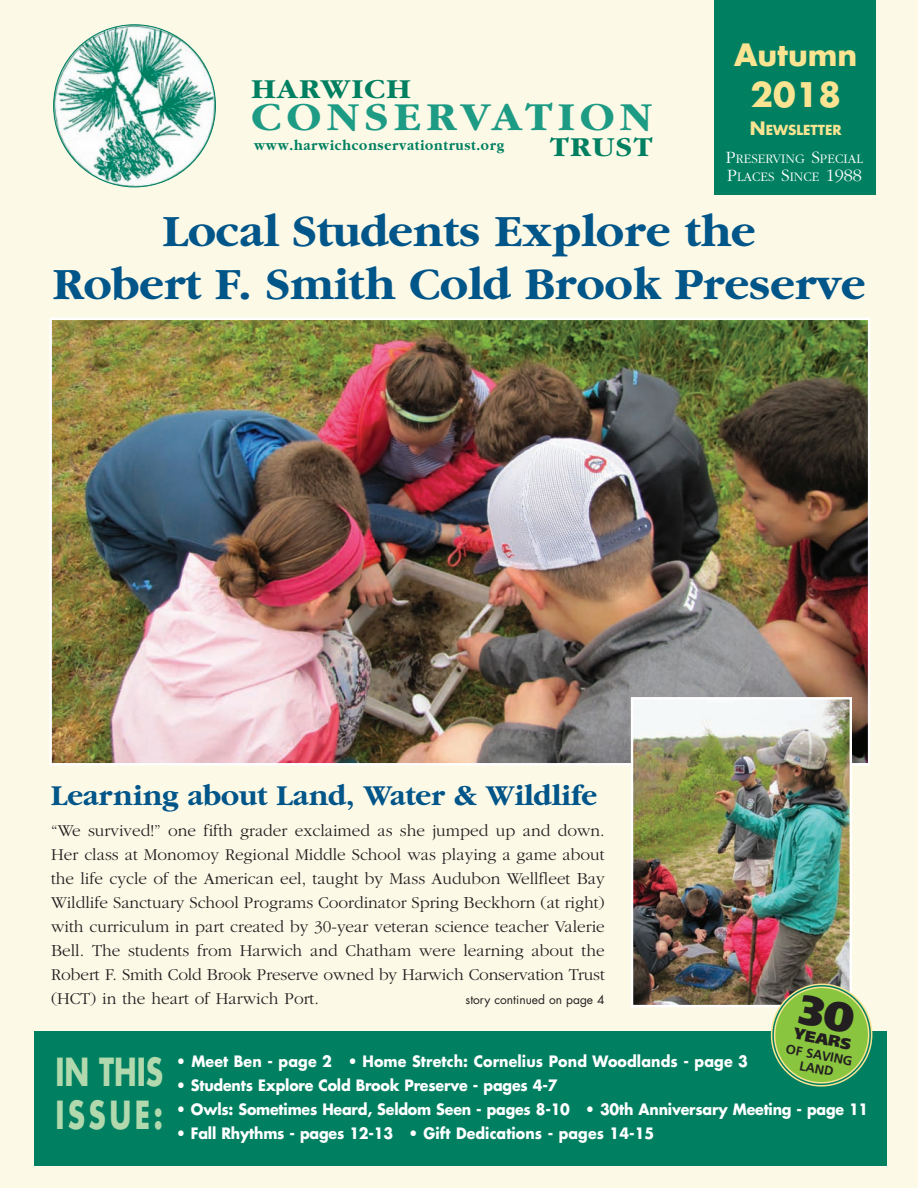
<style>
.page{position:relative;width:918px;height:1188px;background:#fdf9e7}
.page>*{position:absolute;margin:0;border:0;box-sizing:border-box;transform-origin:0 0}
.t1{font:700 46.5px/52.5px "Garamond";color:#005589;text-align:center}
.t2{font:700 41.25px "Garamond";letter-spacing:.125em;color:#1d9b84;scale:1.09 1}
.t3{font:700 37.65px/42.8px "Futura";letter-spacing:.06em;color:#b2d9ad;scale:.75 1}
.t4{font:700 33px "Futura";color:#fae492}
.t5{font:700 30px "Garamond";color:#005589}
.t6{font:700 30px "Futura";color:#fae492}
.t7{font:700 28.5px "Garamond";letter-spacing:.05em;color:#008061;scale:1.09 1}
.t8{font:300 17.25px/24px "Garamond";letter-spacing:-.01em;color:#231f20;text-align:justify}
.t9{font:900 15.6px "Frutiger";color:#231f20}
.t10{font:700 15.3px "Futura";letter-spacing:-.015em;color:#fff;scale:.93 1}
.t11{font:700 15.3px "Futura";letter-spacing:.005em;color:#fff;scale:.93 1}
.t12{font:700 15px "Garamond";letter-spacing:.05em;color:#008061;scale:.9 1}
.t13{font:300 13.5px/18px "Garamond";color:#fff}
.t14{font:700 13.5px "Futura";color:#fae492}
.t15{font:700 13.05px/13.8px "Frutiger";color:#231f20;text-align:center}
.t16{font:12px "Futura";color:#231f20}
.s1{font-size:18px}
</style>
<div class="page">
<img style="left:52px;top:321px;width:815px;height:441px">
<div style="left:34px;top:1031px;width:853px;height:134px;background:#008061"></div>
<svg style="left:53px;top:24px;width:163px;height:163px"></svg>
<div style="left:714px;top:0;width:161px;height:194px;background:#008061"></div>
<img style="left:634px;top:700px;width:215px;height:304px">
<div style="left:631px;top:697px;width:221px;height:310px;border:2px solid #fff"></div>
<svg style="left:770px;top:983px;width:103px;height:104px"></svg>
<h3 class="t6" style="left:734px;top:41px;width:125px">Autumn</h3>
<h3 class="t4" style="left:750px;top:79px;width:92px">2018</h3>
<p class="t14" style="left:750px;top:124px;width:93px"><span class="s1">N</span>EWSLETTER</p>
<p class="t13" style="left:726px;top:149px;width:139px"><span class="s1">P</span>RESERVING <span class="s1">S</span>PECIAL<br><span class="s1">P</span>LACES <span class="s1">S</span>INCE <span class="s1">1988</span></p>
<h1 class="t1" style="left:53px;top:204px;width:814px">Local Students Explore the<br>Robert F. Smith Cold Brook Preserve</h1>
<h3 class="t7" style="left:251px;top:71px;width:148px">HARWICH</h3>
<h2 class="t2" style="left:251px;top:92px;width:369px">CONSERVATION</h2>
<p class="t12" style="left:254px;top:136px;width:279px">www.harwichconservationtrust.org</p>
<h3 class="t7" style="left:550px;top:130px;width:95px">TRUST</h3>
<h3 class="t5" style="left:51px;top:777px;width:548px">Learning about Land, Water &amp; Wildlife</h3>
<p class="t8" style="left:51px;top:818px;width:555px">“We survived!” one fifth grader exclaimed as she jumped up and down.<br>Her class at Monomoy Regional Middle School was playing a game about the life cycle of the American eel, taught by Mass Audubon Wellfleet Bay Wildlife Sanctuary School Programs Coordinator Spring Beckhorn (at right) with curriculum in part created by 30-year veteran science teacher Valerie Bell. The students from Harwich and Chatham were learning about the Robert F. Smith Cold Brook Preserve owned by Harwich Conservation Trust (HCT) in the heart of Harwich Port.</p>
<p class="t16" style="left:466px;top:994px;width:141px">story continued on page 4</p>
<h3 class="t3" style="left:55px;top:1054px;width:145px">IN THIS<br>ISSUE:</h3>
<p class="t9" style="left:795px;top:1027px;width:60px;rotate:11deg">YEARS</p>
<p class="t15" style="left:787px;top:1043px;width:69px;rotate:11deg">OF SAVING<br>LAND</p>
<p class="t11" style="left:176px;top:1054px;width:616px">• Meet Ben - page 2 • Home Stretch: Cornelius Pond Woodlands - page 3</p>
<p class="t10" style="left:176px;top:1078px;width:412px">• Students Explore Cold Brook Preserve - pages 4-7</p>
<p class="t10" style="left:176px;top:1102px;width:746px">• Owls: Sometimes Heard, Seldom Seen - pages 8-10 • 30th Anniversary Meeting - page 11</p>
<p class="t11" style="left:176px;top:1126px;width:516px">• Fall Rhythms - pages 12-13 • Gift Dedications - pages 14-15</p>
</div>
